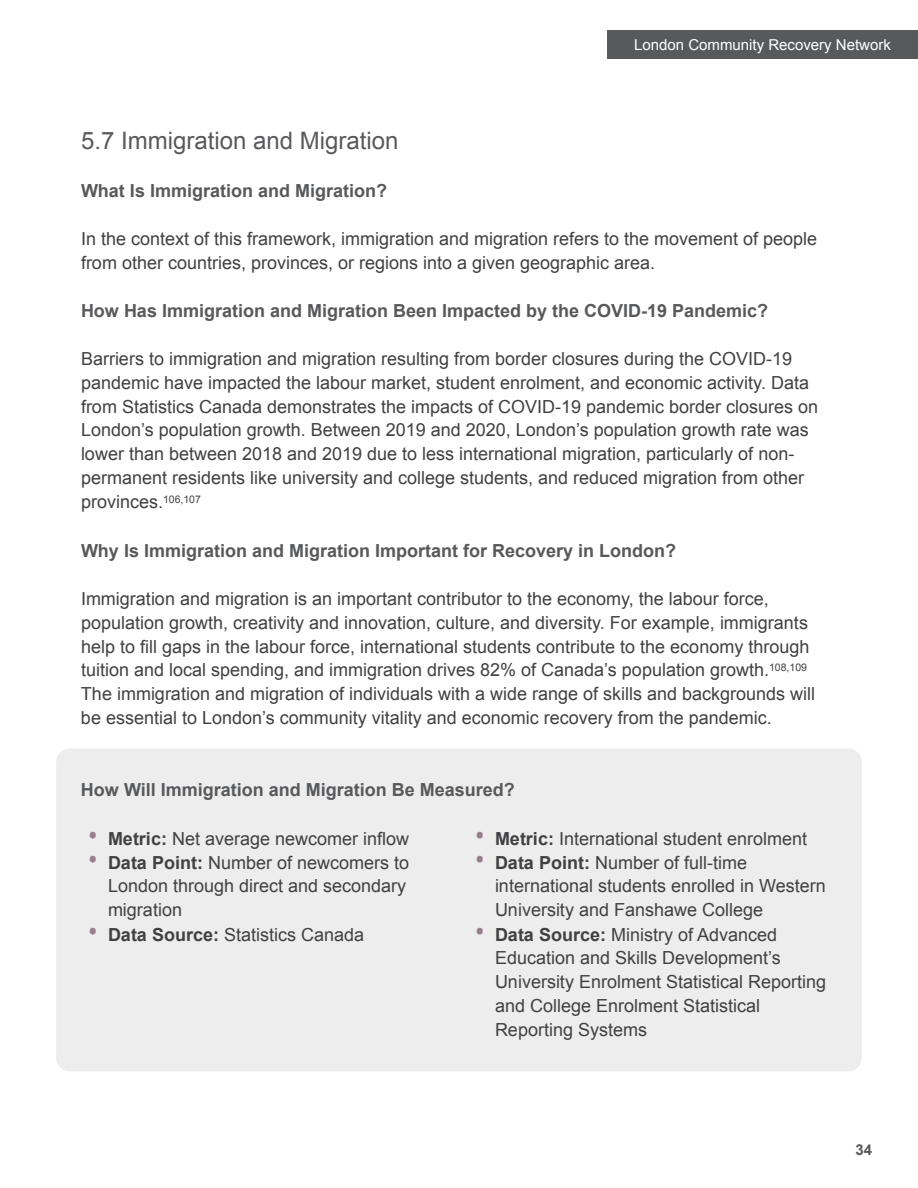
<style>
.page{position:relative;width:918px;height:1188px;background:#fff}
.page>*{position:absolute;margin:0;border:0;box-sizing:border-box;transform-origin:0 0}
.t1{font:24px "Arial";color:#58595b}
.Body{font:18px/24px "Arial";color:#414042}
.H3_-_Title{font:700 18px "Arial";color:#58595b}
.t2{font:15px "Arial";color:#fff}
.t3{font:700 15px "Arial";color:#58595b}
.s1{font-family:"Noto Sans";font-size:27px;color:#9b7d8d}
.s2{font-weight:700}
</style>
<div class="page">
<div style="left:56px;top:748px;width:806px;height:323px;background:#ededee;border-radius:14px"></div>
<div style="left:608px;top:30px;width:310px;height:28px;background:#58595b"></div>
<p class="t2" style="left:634px;top:35px;width:258px">London Community Recovery Network</p>
<h2 class="t1" style="left:81px;top:124px;width:319px">5.7 Immigration and Migration</h2>
<h3 class="H3_-_Title" style="left:81px;top:178px;width:308px">What Is Immigration and Migration?</h3>
<p class="Body" style="left:81px;top:226px;width:738px">In the context of this framework, immigration and migration refers to the movement of people from other countries, provinces, or regions into a given geographic area.</p>
<h3 class="H3_-_Title" style="left:81px;top:298px;width:689px">How Has Immigration and Migration Been Impacted by the COVID-19 Pandemic?</h3>
<p class="Body" style="left:81px;top:346px;width:739px">Barriers to immigration and migration resulting from border closures during the COVID-19 pandemic have impacted the labour market, student enrolment, and economic activity. Data from Statistics Canada demonstrates the impacts of COVID-19 pandemic border closures on London’s population growth. Between 2019 and 2020, London’s population growth rate was lower than between 2018 and 2019 due to less international migration, particularly of non&shy;permanent residents like university and college students, and reduced migration from other provinces.<sup>106,107</sup></p>
<h3 class="H3_-_Title" style="left:81px;top:538px;width:597px">Why Is Immigration and Migration Important for Recovery in London?</h3>
<p class="Body" style="left:81px;top:586px;width:736px">Immigration and migration is an important contributor to the economy, the labour force, population growth, creativity and innovation, culture, and diversity. For example, immigrants help to fill gaps in the labour force, international students contribute to the economy through tuition and local spending, and immigration drives 82% of Canada’s population growth.<sup>108,109<br></sup>The immigration and migration of individuals with a wide range of skills and backgrounds will be essential to London’s community vitality and economic recovery from the pandemic.</p>
<h3 class="H3_-_Title" style="left:81px;top:778px;width:435px">How Will Immigration and Migration Be Measured?</h3>
<p class="Body" style="left:88px;top:826px;width:323px"><span class="s1">•</span> <span class="s2">Metric:</span> Net average newcomer inflow</p>
<p class="Body" style="left:108px;top:850px;width:303px;text-indent:-20px"><span class="s1">•</span> <span class="s2">Data Point:</span> Number of newcomers to<br>London through direct and secondary migration</p>
<p class="Body" style="left:88px;top:922px;width:278px"><span class="s1">•</span> <span class="s2">Data Source:</span> Statistics Canada</p>
<p class="Body" style="left:475px;top:826px;width:334px"><span class="s1">•</span> <span class="s2">Metric:</span> International student enrolment</p>
<p class="Body" style="left:495px;top:850px;width:332px;text-indent:-20px"><span class="s1">•</span> <span class="s2">Data Point:</span> Number of full-time international students enrolled in Western<br>University and Fanshawe College</p>
<p class="Body" style="left:495px;top:922px;width:333px;text-indent:-20px"><span class="s1">•</span> <span class="s2">Data Source:</span> Ministry of Advanced Education and Skills Development’s University Enrolment Statistical Reporting and College Enrolment Statistical Reporting Systems</p>
<p class="t3" style="left:856px;top:1140px;width:18px">34</p>
</div>
